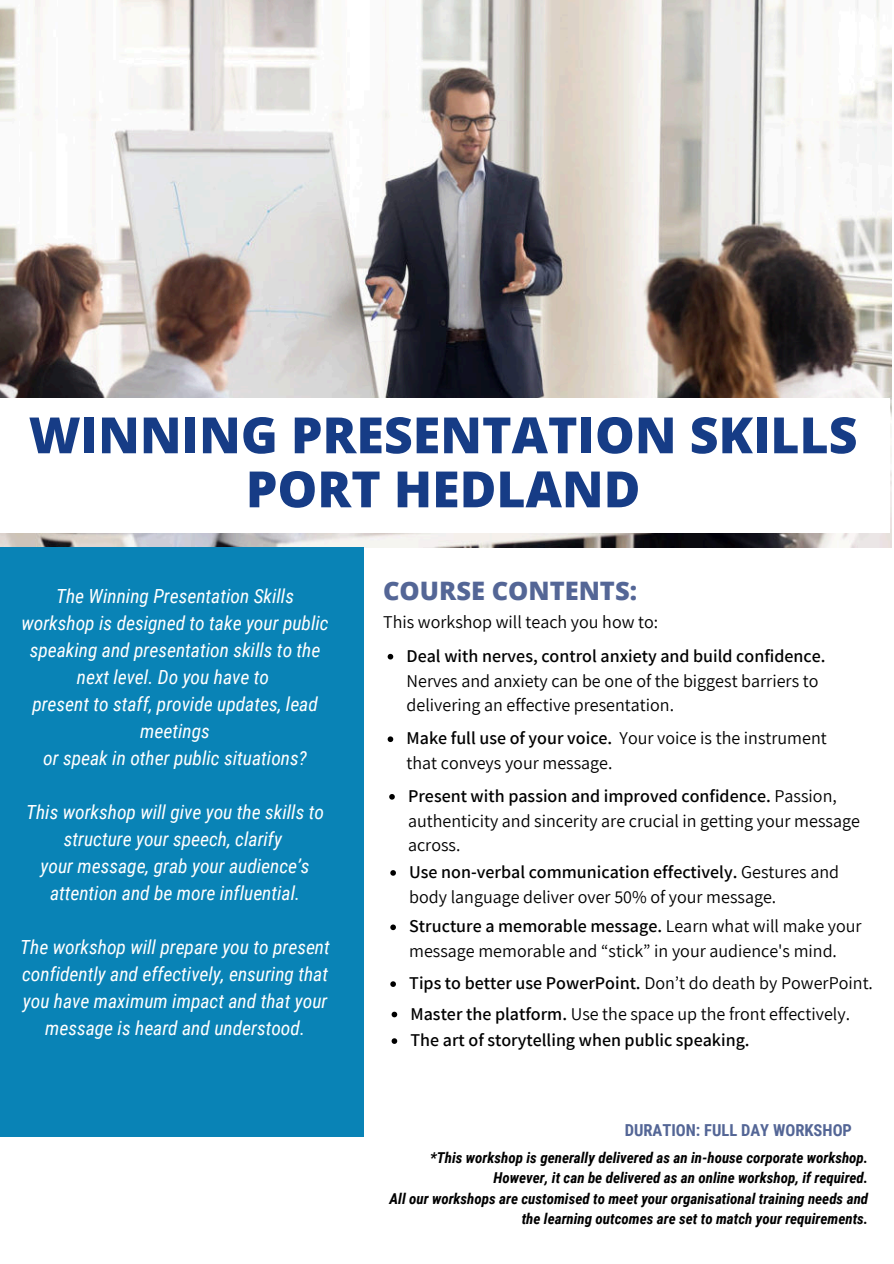
<style>
.page{position:relative;width:894px;height:1264px;background:#fff}
.page>*{position:absolute;margin:0;border:0;box-sizing:border-box;transform-origin:0 0}
.t1{font:800 50.1px/54px "Open Sans";color:#163c86;text-align:center}
.t2{font:800 25.5px "Open Sans";color:#546696}
.t3{font:italic 19.5px/27px "Roboto Condensed";color:#fff;text-align:center}
.t4{font:18px/24.8px "Assistant";color:#000}
.t5{font:600 18px/26.5px "Assistant";color:#000}
.t6{font:700 16.5px "Roboto Condensed";color:#546696}
.t7{font:italic 700 15px/20.2px "Roboto Condensed";color:#000;text-align:right}
.s1{font-weight:600}
.s2{font-weight:400}
</style>
<div class="page">
<img style="left:0;top:0;width:891px;height:547px">
<div style="left:0;top:398px;width:889px;height:134px;background:#fff"></div>
<div style="left:0;top:547px;width:363px;height:589px;background:#0983b6"></div>
<svg style="left:387px;top:654px;width:6px;height:5px"></svg>
<svg style="left:387px;top:736px;width:6px;height:6px"></svg>
<svg style="left:390px;top:870px;width:6px;height:5px"></svg>
<svg style="left:389px;top:794px;width:6px;height:5px"></svg>
<svg style="left:390px;top:924px;width:6px;height:6px"></svg>
<svg style="left:390px;top:981px;width:6px;height:5px"></svg>
<svg style="left:391px;top:1011px;width:6px;height:6px"></svg>
<svg style="left:391px;top:1038px;width:6px;height:5px"></svg>
<h1 class="t1" style="left:29px;top:405px;width:830px">WINNING PRESENTATION SKILLS<br>PORT HEDLAND</h1>
<p class="t3" style="left:21px;top:581px;width:308px">The Winning Presentation Skills workshop is designed to take your public speaking and presentation skills to the next level. Do you have to<br>present to staff, provide updates, lead meetings<br>or speak in other public situations?</p>
<p class="t3" style="left:26px;top:797px;width:299px">This workshop will give you the skills to structure your speech, clarify<br>your message, grab your audience’s attention and be more influential.</p>
<p class="t3" style="left:20px;top:932px;width:311px">The workshop will prepare you to present confidently and effectively, ensuring that you have maximum impact and that your message is heard and understood.</p>
<h2 class="t2" style="left:383px;top:571px;width:255px">COURSE CONTENTS:</h2>
<p class="t4" style="left:383px;top:609px;width:276px">This workshop will teach you how to:</p>
<p class="t5" style="left:406px;top:641px;width:420px">Deal with nerves, control anxiety and build confidence.</p>
<p class="t4" style="left:406px;top:667px;width:413px">Nerves and anxiety can be one of the biggest barriers to delivering an effective presentation.</p>
<p class="t4" style="left:406px;top:725px;width:421px"><span class="s1">Make full use of your voice.</span> Your voice is the instrument that conveys your message.</p>
<p class="t4" style="left:408px;top:782px;width:453px"><span class="s1">Present with passion and improved confidence.</span> Passion, authenticity and sincerity are crucial in getting your message across.</p>
<p class="t4" style="left:409px;top:858px;width:431px"><span class="s1">Use non-verbal communication effectively.</span> Gestures and body language deliver over 50% of your message.</p>
<p class="t4" style="left:409px;top:913px;width:454px"><span class="s1">Structure a memorable message.</span> Learn what will make your message memorable and “stick” in your audience's mind.</p>
<p class="t5" style="left:409px;top:969px;width:465px">Tips to better use PowerPoint. <span class="s2">Don’t do death by PowerPoint.</span></p>
<p class="t5" style="left:410px;top:999px;width:441px">Master the platform. <span class="s2">Use the space up the front effectively.<br></span>The art of storytelling when public speaking.</p>
<p class="t6" style="left:624px;top:1118px;width:229px">DURATION: FULL DAY WORKSHOP</p>
<p class="t7" style="left:389px;top:1147px;width:480px">*This workshop is generally delivered as an in-house corporate workshop.<br>However, it can be delivered as an online workshop, if required.<br>All our workshops are customised to meet your organisational training needs and the learning outcomes are set to match your requirements.</p>
</div>
